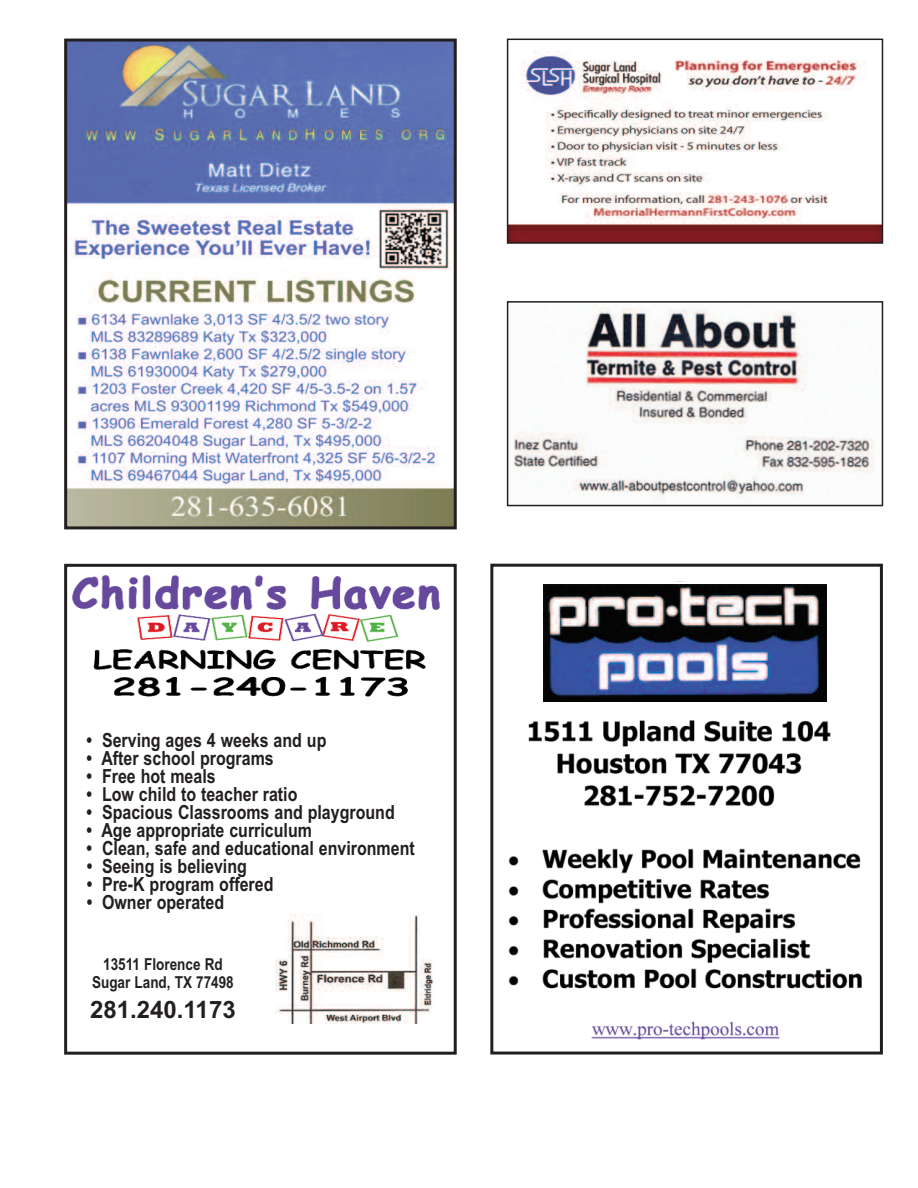
<style>
.page{position:relative;width:918px;height:1188px;background:#fff}
.page>*{position:absolute;margin:0;border:0;box-sizing:border-box;transform-origin:0 0}
.t1{font:700 24px "Arial";color:#231f20}
.t2{font:700 19.5px "Arial Narrow";color:#231f20}
.t3{font:700 16.5px/18px "Arial Narrow";color:#231f20;text-align:center}
</style>
<div class="page">
<div style="left:64px;top:564px;width:393px;height:491px;border:3px solid #231f20"></div>
<img style="left:276px;top:915px;width:158px;height:108px">
<img style="left:72px;top:575px;width:368px;height:122px">
<img style="left:68px;top:43px;width:385px;height:482px">
<div style="left:64px;top:39px;width:393px;height:490px;border:3px solid #231f20"></div>
<img style="left:508px;top:581px;width:354px;height:459px">
<div style="left:490px;top:564px;width:393px;height:491px;border:3px solid #231f20"></div>
<div style="left:543px;top:583px;width:283px;height:120px;background:linear-gradient(to right,#040503,#040503)"></div>
<img style="left:543px;top:585px;width:283px;height:116px">
<img style="left:513px;top:307px;width:362px;height:195px">
<div style="left:507px;top:301px;width:376px;height:205px;border:2px solid #231f20"></div>
<img style="left:510px;top:51px;width:370px;height:190px">
<div style="left:507px;top:39px;width:376px;height:205px;border:2px solid #231f20"></div>
<p class="t2" style="left:87px;top:729px;width:241px">• Serving ages 4 weeks and up</p>
<p class="t2" style="left:87px;top:747px;width:189px">• After school programs</p>
<p class="t2" style="left:87px;top:765px;width:131px">• Free hot meals</p>
<p class="t2" style="left:87px;top:783px;width:212px">• Low child to teacher ratio</p>
<p class="t2" style="left:87px;top:801px;width:310px">• Spacious Classrooms and playground</p>
<p class="t2" style="left:87px;top:819px;width:227px">• Age appropriate curriculum</p>
<p class="t2" style="left:87px;top:837px;width:330px">• Clean, safe and educational environment</p>
<p class="t2" style="left:87px;top:855px;width:162px">• Seeing is believing</p>
<p class="t2" style="left:87px;top:873px;width:188px">• Pre-K program offered</p>
<p class="t2" style="left:87px;top:891px;width:139px">• Owner operated</p>
<p class="t3" style="left:92px;top:956px;width:143px">13511 Florence Rd<br>Sugar Land, TX 77498</p>
<p class="t1" style="left:90px;top:996px;width:147px">281.240.1173</p>
</div>
